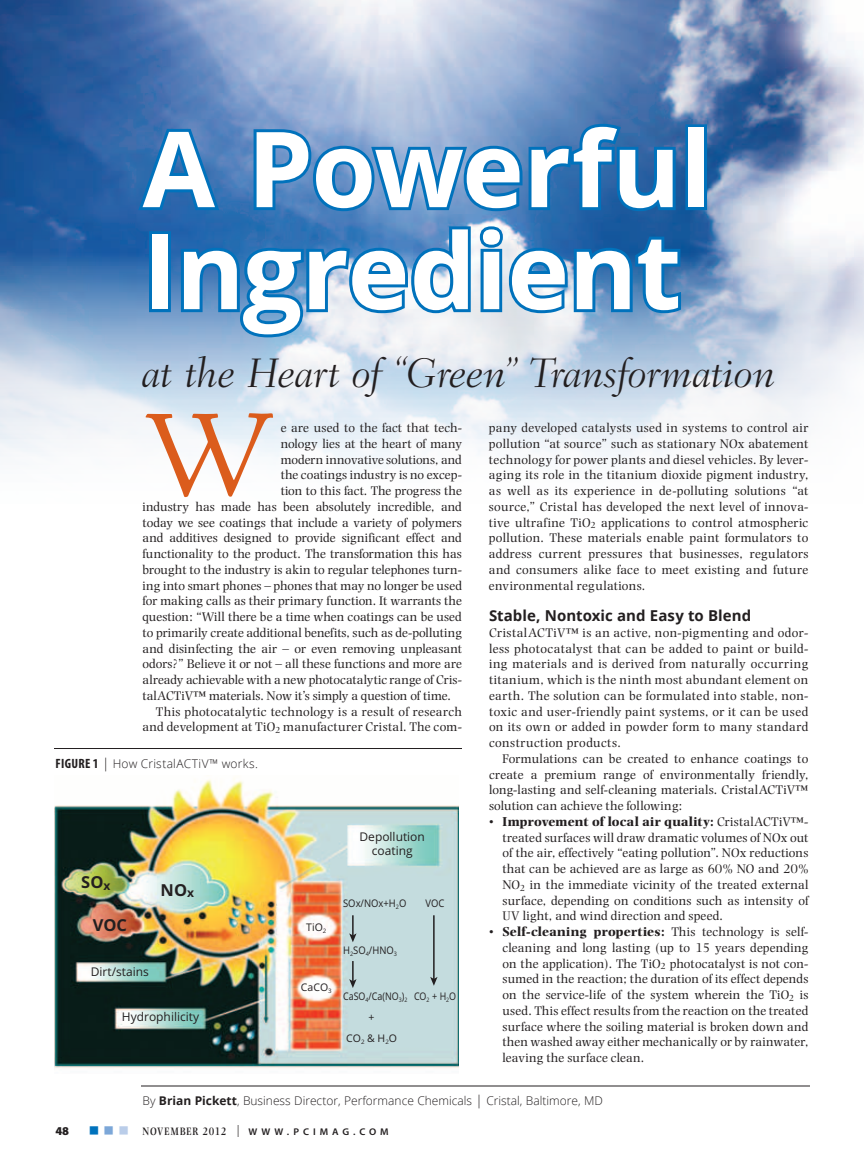
<style>
.page{position:relative;width:864px;height:1161px;background:#fff}
.page>*{position:absolute;margin:0;border:0;box-sizing:border-box;transform-origin:0 0}
.t1{font:129.45px "Adobe Jenson";color:#db5c1c}
.t2{font:700 105px/102px "Open Sans";letter-spacing:-.01em;color:#fff}
.t3{font:italic 300 42px "Fairfield LH";letter-spacing:-.01em;color:#231f20}
.t4{font:700 16.5px "Open Sans";color:#231f20}
.t5{font:700 15px "Open Sans";letter-spacing:.005em;color:#231f20}
.t6{font:700 13.5px "Photina";letter-spacing:.01em;color:#231f20}
.t7{font:13.05px/15.8px "Photina";letter-spacing:.005em;color:#231f20;text-align:justify}
.t8{font:300 12px "Open Sans";color:#231f20}
.t9{font:12px/14.4px "Open Sans";color:#231f20;text-align:center}
.t10{font:300 12px "Open Sans";letter-spacing:.025em;color:#231f20}
.t11{font:900 12px "Myriad Pro";color:#231f20}
.t12{font:10.5px "Open Sans";color:#231f20;scale:.9 1}
.t13{font:10.5px "Open Sans";color:#231f20;scale:.85 1}
.t14{font:10.5px/21px "Open Sans";color:#231f20;text-align:center}
.t15{font:600 9.75px "Myriad Pro";letter-spacing:.39em;color:#231f20;scale:1.05 1}
.s1{font-weight:400;font-size:13.05px}
.s2{font-weight:700}
.s3{font-size:13.5px}
.s4{font-family:"Myriad Pro";font-weight:700;font-stretch:condensed;font-size:13.5px}
.s5{font-family:"Photina";font-size:11.25px}
.s6{font-family:"Photina";font-size:12px}
</style>
<div class="page">
<img style="left:0;top:0;width:864px;height:465px">
<hr style="left:141px;top:1086px;width:669px;height:1px;background:#231f20">
<svg style="left:134px;top:118px;width:89px;height:97px;background:#2c71b4"></svg>
<svg style="left:251px;top:121px;width:428px;height:94px;background:#4182be"></svg>
<div style="left:685px;top:124px;width:22px;height:86px;border:6px solid #0072bc"></div>
<div style="left:149px;top:231px;width:22px;height:81px;border:6px solid #0072bc"></div>
<svg style="left:178px;top:223px;width:506px;height:118px;background:#639bca"></svg>
<img style="left:54px;top:778px;width:405px;height:291px">
<hr style="left:352px;top:915px;width:2px;height:21px;background:#231f20">
<svg style="left:349px;top:933px;width:8px;height:9px"></svg>
<hr style="left:352px;top:961px;width:2px;height:21px;background:#231f20">
<svg style="left:349px;top:979px;width:8px;height:9px"></svg>
<hr style="left:433px;top:915px;width:2px;height:64px;background:#231f20">
<svg style="left:430px;top:977px;width:8px;height:9px"></svg>
<hr style="left:54px;top:748px;width:408px;height:1px;background:#231f20">
<h2 class="t2" style="left:143px;top:115px;width:571px">A Powerful<br>Ingredient</h2>
<h3 class="t3" style="left:143px;top:349px;width:635px">at the Heart of “Green” Transformation</h3>
<h1 class="t1" style="left:143px;top:389px;width:133px">W</h1>
<p class="t7" style="left:281px;top:420px;width:183px">e are used to the fact that tech-</p>
<p class="t7" style="left:489px;top:420px;width:321px">pany developed catalysts used in systems to control air pollution “at source” such as stationary NOx abatement technology for power plants and diesel vehicles. By lever&shy;aging its role in the titanium dioxide pigment industry, as well as its experience in de-polluting solutions “at source,” Cristal has developed the next level of innova&shy;tive ultrafine TiO<sub>2</sub> applications to control atmospheric pollution. These materials enable paint formulators to address current pressures that businesses, regulators and consumers alike face to meet existing and future environmental regulations.</p>
<p class="t5" style="left:489px;top:605px;width:264px">Stable, Nontoxic and Easy to Blend</p>
<p class="t7" style="left:489px;top:625px;width:321px">CristalACTiV™ is an active, non-pigmenting and odor&shy;less photocatalyst that can be added to paint or build&shy;ing materials and is derived from naturally occurring titanium, which is the ninth most abundant element on earth. The solution can be formulated into stable, non&shy;toxic and user-friendly paint systems, or it can be used on its own or added in powder form to many standard construction products.</p>
<p class="t7" style="left:489px;top:751px;width:321px;text-indent:13px">Formulations can be created to enhance coatings to create a premium range of environmentally friendly, long-lasting and self-cleaning materials. CristalACTiV™ solution can achieve the following:</p>
<p class="t6" style="left:489px;top:813px;width:321px"><span class="s1">•</span> Improvement of local air quality: <span class="s1">CristalACTiV™-</span></p>
<p class="t7" style="left:503px;top:829px;width:308px">treated surfaces will draw dramatic volumes of NOx out of the air, effectively “eating pollution”. NOx reductions that can be achieved are as large as 60% NO and 20% NO<sub>2</sub> in the immediate vicinity of the treated external surface, depending on conditions such as intensity of UV light, and wind direction and speed.</p>
<p class="t6" style="left:489px;top:924px;width:321px"><span class="s1">•</span> Self-cleaning properties: <span class="s1">This technology is self-</span></p>
<p class="t7" style="left:502px;top:940px;width:308px">cleaning and long lasting (up to 15 years depending on the application). The TiO<sub>2</sub> photocatalyst is not con&shy;sumed in the reaction; the duration of its effect depends on the service-life of the system wherein the TiO<sub>2</sub> is used. This effect results from the reaction on the treated surface where the soiling material is broken down and then washed away either mechanically or by rainwater, leaving the surface clean.</p>
<p class="t8" style="left:142px;top:1093px;width:462px">By <span class="s2">Brian Pickett</span>, Business Director, Performance Chemicals <span class="s3">|</span> Cristal, Baltimore, MD</p>
<p class="t7" style="left:281px;top:436px;width:183px">nology lies at the heart of many</p>
<p class="t7" style="left:281px;top:451px;width:183px">modern innovative solutions, and</p>
<p class="t7" style="left:281px;top:467px;width:183px">the coatings industry is no excep-</p>
<p class="t7" style="left:281px;top:483px;width:183px">tion to this fact. The progress the</p>
<p class="t7" style="left:142px;top:499px;width:321px">industry has made has been absolutely incredible, and</p>
<p class="t7" style="left:142px;top:514px;width:321px">today we see coatings that include a variety of polymers</p>
<p class="t7" style="left:142px;top:530px;width:321px">and additives designed to provide significant effect and</p>
<p class="t7" style="left:142px;top:546px;width:321px">functionality to the product. The transformation this has</p>
<p class="t7" style="left:142px;top:562px;width:321px">brought to the industry is akin to regular telephones turn-</p>
<p class="t7" style="left:142px;top:577px;width:321px">ing into smart phones – phones that may no longer be used</p>
<p class="t7" style="left:142px;top:593px;width:321px">for making calls as their primary function. It warrants the</p>
<p class="t7" style="left:142px;top:609px;width:321px">question: “Will there be a time when coatings can be used</p>
<p class="t7" style="left:142px;top:625px;width:321px">to primarily create additional benefits, such as de-polluting</p>
<p class="t7" style="left:142px;top:640px;width:321px">and disinfecting the air – or even removing unpleasant</p>
<p class="t7" style="left:142px;top:656px;width:321px">odors?” Believe it or not – all these functions and more are</p>
<p class="t7" style="left:142px;top:672px;width:321px">already achievable with a new photocatalytic range of Cris-</p>
<p class="t7" style="left:142px;top:688px;width:310px">talACTiV™ materials. Now it’s simply a question of time.</p>
<p class="t7" style="left:156px;top:703px;width:307px">This photocatalytic technology is a result of research</p>
<p class="t7" style="left:142px;top:719px;width:321px">and development at TiO<sub>2</sub> manufacturer Cristal. The com-</p>
<p class="t10" style="left:56px;top:755px;width:204px"><span class="s4">FIGURE 1</span> <span class="s3">|</span> How CristalACTiV™ works.</p>
<p class="t9" style="left:360px;top:829px;width:67px">Depollution coating</p>
<p class="t4" style="left:81px;top:871px;width:31px">SO<sub>x</sub></p>
<p class="t4" style="left:93px;top:913px;width:36px">VOC</p>
<p class="t9" style="left:91px;top:964px;width:60px">Dirt/stains</p>
<p class="t9" style="left:122px;top:1010px;width:79px">Hydrophilicity</p>
<p class="t4" style="left:161px;top:878px;width:35px">NO<sub>x</sub></p>
<p class="t12" style="left:343px;top:896px;width:72px">SOx/NOx+H<sub>2</sub>O</p>
<p class="t12" style="left:343px;top:943px;width:61px">H<sub>2</sub>SO<sub>4</sub>/HNO<sub>3</sub></p>
<p class="t13" style="left:343px;top:989px;width:77px">CaSO<sub>4</sub>/Ca(NO<sub>3</sub>)<sub>2</sub></p>
<p class="t12" style="left:426px;top:896px;width:23px">VOC</p>
<p class="t14" style="left:306px;top:916px;width:22px">TiO<sub>2</sub></p>
<p class="t14" style="left:301px;top:976px;width:32px">CaCO<sub>3</sub></p>
<p class="t13" style="left:414px;top:989px;width:51px">CO<sub>2</sub> + H<sub>2</sub>O</p>
<p class="t14" style="left:346px;top:1007px;width:52px">+<br>CO<sub>2</sub> &amp; H<sub>2</sub>O</p>
<p class="t11" style="left:56px;top:1123px;width:15px">48</p>
<p class="t15" style="left:142px;top:1125px;width:236px"><span class="s5">NOVEMBER 2012</span> <span class="s6">|</span> WWW.PCIMAG.COM</p>
</div>
